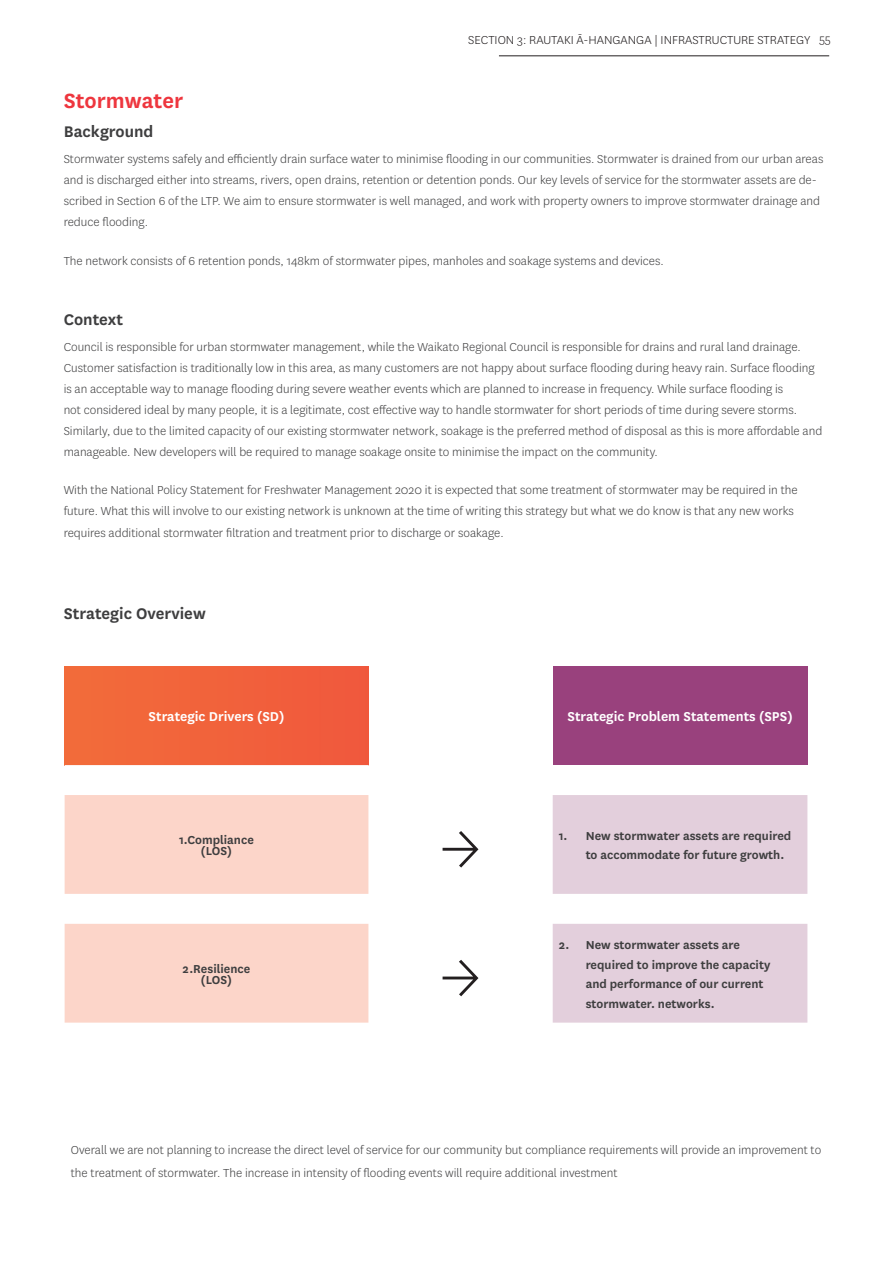
<style>
.page{position:relative;width:893px;height:1263px;background:#fff}
.page>*{position:absolute;margin:0;border:0;box-sizing:border-box;transform-origin:0 0}
.Body_Text{font:300 60px "National";color:#231f20}
.White_title_headline{font:600 24px "National";color:#ee363e}
.Red_sub_headings{font:600 18px "National";color:#3e3e3f}
.Red_sub_headings-2{font:600 15px "National";color:#fff}
.Body_Text-2{font:300 13.5px/21px "National";color:#3e3e3f}
.Red_sub_headings-3{font:600 13.5px/19.5px "National";color:#3e3e3f}
.t1{font:300 13.5px "National";color:#231f20}
</style>
<div class="page">
<div style="left:65px;top:666px;width:303px;height:99px;background:#f1633b"></div>
<div style="left:553px;top:666px;width:254px;height:99px;background:#99417d"></div>
<svg style="left:65px;top:765px;width:742px;height:258px"></svg>
<svg style="left:368px;top:765px;width:185px;height:258px"></svg>
<svg style="left:65px;top:795px;width:303px;height:227px;background:#fcdad0"></svg>
<svg style="left:553px;top:795px;width:254px;height:227px;background:#e6d5e0"></svg>
<hr style="left:499px;top:56px;width:330px;height:1px;background:#231f20">
<p class="t1" style="left:468px;top:31px;width:364px">SECTION 3: RAUTAKI Ā-HANGANGA | INFRASTRUCTURE STRATEGY 55</p>
<p class="White_title_headline" style="left:64px;top:84px;width:121px">Stormwater</p>
<p class="Red_sub_headings" style="left:64px;top:119px;width:91px">Background</p>
<p class="Body_Text-2" style="left:64px;top:148px;width:761px">Stormwater systems safely and efficiently drain surface water to minimise flooding in our communities. Stormwater is drained from our urban areas and is discharged either into streams, rivers, open drains, retention or detention ponds. Our key levels of service for the stormwater assets are de&shy;scribed in Section 6 of the LTP. We aim to ensure stormwater is well managed, and work with property owners to improve stormwater drainage and reduce flooding.</p>
<p class="Body_Text-2" style="left:64px;top:250px;width:602px">The network consists of 6 retention ponds, 148km of stormwater pipes, manholes and soakage systems and devices.</p>
<p class="Red_sub_headings" style="left:64px;top:307px;width:61px">Context</p>
<p class="Body_Text-2" style="left:64px;top:336px;width:760px">Council is responsible for urban stormwater management, while the Waikato Regional Council is responsible for drains and rural land drainage.<br>Customer satisfaction is traditionally low in this area, as many customers are not happy about surface flooding during heavy rain. Surface flooding is an acceptable way to manage flooding during severe weather events which are planned to increase in frequency. While surface flooding is<br>not considered ideal by many people, it is a legitimate, cost effective way to handle stormwater for short periods of time during severe storms.<br>Similarly, due to the limited capacity of our existing stormwater network, soakage is the preferred method of disposal as this is more affordable and manageable. New developers will be required to manage soakage onsite to minimise the impact on the community.</p>
<p class="Body_Text-2" style="left:64px;top:479px;width:735px">With the National Policy Statement for Freshwater Management 2020 it is expected that some treatment of stormwater may be required in the future. What this will involve to our existing network is unknown at the time of writing this strategy but what we do know is that any new works</p>
<p class="Body_Text-2" style="left:64px;top:522px;width:441px">requires additional stormwater filtration and treatment prior to discharge or soakage.</p>
<p class="Red_sub_headings" style="left:64px;top:601px;width:144px">Strategic Overview</p>
<p class="Red_sub_headings-2" style="left:149px;top:706px;width:137px">Strategic Drivers (SD)</p>
<p class="Red_sub_headings-2" style="left:567px;top:706px;width:227px">Strategic Problem Statements (SPS)</p>
<p class="Red_sub_headings-3" style="left:179px;top:829px;width:76px">1.Compliance</p>
<p class="Red_sub_headings-3" style="left:201px;top:840px;width:33px">(LOS)</p>
<p class="Red_sub_headings-3" style="left:183px;top:958px;width:69px">2.Resilience</p>
<p class="Red_sub_headings-3" style="left:201px;top:969px;width:33px">(LOS)</p>
<p class="Body_Text" style="left:440px;top:811px;width:42px">-&gt;</p>
<p class="Red_sub_headings-3" style="left:586px;top:825px;width:207px;text-indent:-27px">1. New stormwater assets are required to accommodate for future growth.</p>
<p class="Body_Text" style="left:440px;top:940px;width:42px">-&gt;</p>
<p class="Red_sub_headings-3" style="left:586px;top:934px;width:186px;text-indent:-27px">2. New stormwater assets are required to improve the capacity and performance of our current stormwater. networks.</p>
<p class="Body_Text-2" style="left:71px;top:1139px;width:752px;line-height:22.5px">Overall we are not planning to increase the direct level of service for our community but compliance requirements will provide an improvement to the treatment of stormwater. The increase in intensity of flooding events will require additional investment</p>
</div>
